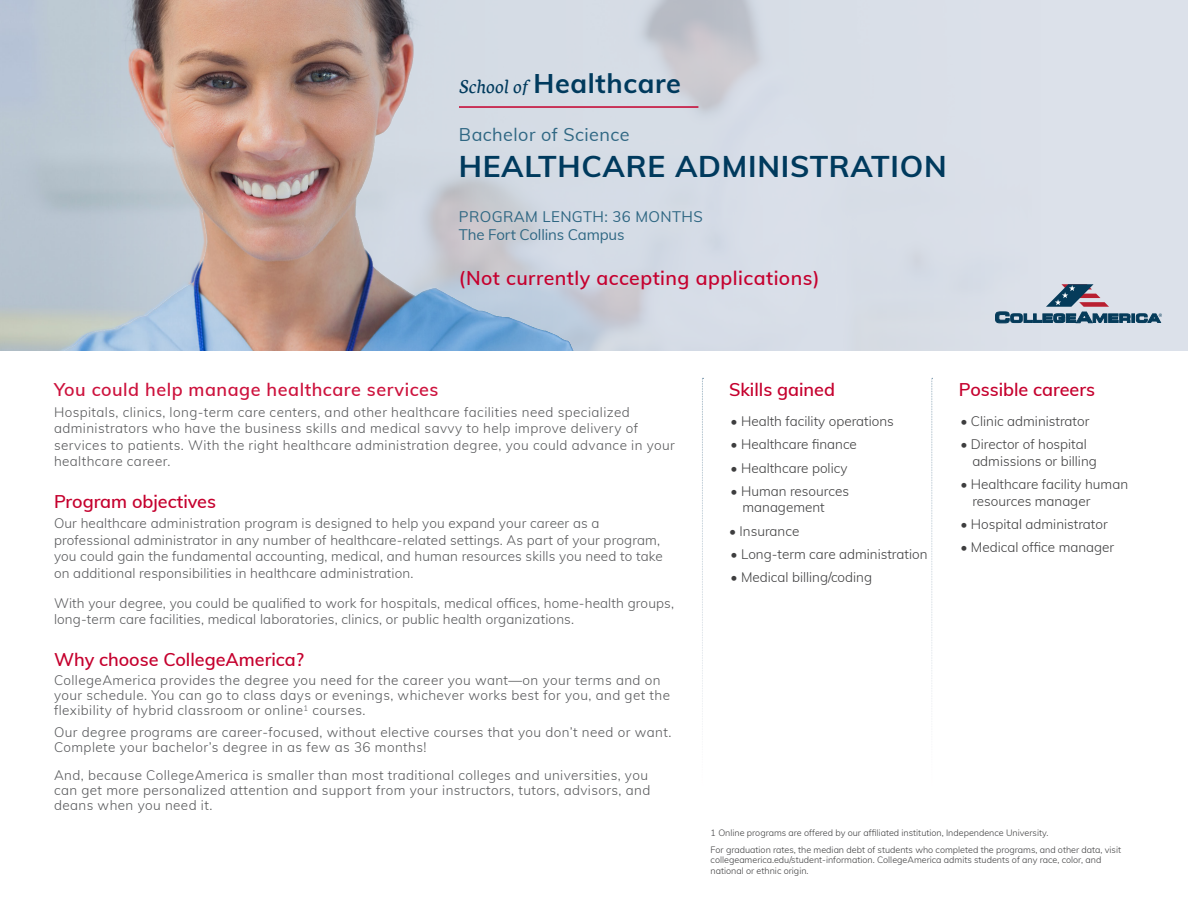
<style>
.page{position:relative;width:1188px;height:918px;background:#fff}
.page>*{position:absolute;margin:0;border:0;box-sizing:border-box;transform-origin:0 0}
.School_Of_Headline{font:700 30px "Muli";letter-spacing:.025em;color:#003a5d}
.School_of_Header{font:700 27px "Muli";letter-spacing:.025em;color:#003a5d}
.School_Of_Headline-2{font:600 19.5px "Muli";letter-spacing:.025em;color:#c5002e}
.Program_Overview_Hea{font:600 18px "Muli";color:#c5002e}
.Program_Overview_Hea-2{font:600 18px "Muli";letter-spacing:.03em;color:#cd123d}
.Program_Overview_Lis{font:600 18px "Muli";color:#c5002e}
.School_Of_Headline-3{font:18px "Muli";letter-spacing:.025em;color:#2f6783}
.School_Of_Headline-4{font:15px/18px "Muli";letter-spacing:.02em;color:#2f6783}
.Program_Overview_Bod{font:300 13.5px/15px "Muli";letter-spacing:.03em;color:#57585a}
.Program_Overview_Bod-2{font:300 13.5px/16.5px "Muli";letter-spacing:.01em;color:#57585a}
.Skills_Gained{font:300 13.5px/16.5px "Muli";color:#3e3e3f}
.Program_Overview_Dis{font:300 9px/10.5px "Muli";color:#3e3e3f}
.s1{font-family:"Neuton";font-weight:400;font-style:italic;font-size:21px}
</style>
<div class="page">
<div style="left:0;top:0;width:1188px;height:351px;background:#dce1ea"></div>
<img style="left:0;top:0;width:594px;height:351px">
<svg style="left:995px;top:284px;width:167px;height:39px"></svg>
<svg style="left:702px;top:378px;width:1px;height:349px"></svg>
<svg style="left:932px;top:378px;width:1px;height:250px"></svg>
<hr style="left:459px;top:106px;width:239px;height:2px;background:#c5002e">
<p class="School_of_Header" style="left:459px;top:64px;width:223px"><span class="s1">School of</span> Healthcare</p>
<p class="School_Of_Headline-3" style="left:459px;top:121px;width:172px">Bachelor of Science</p>
<p class="School_Of_Headline" style="left:459px;top:144px;width:489px">HEALTHCARE ADMINISTRATION</p>
<p class="School_Of_Headline-4" style="left:459px;top:207px;width:245px">PROGRAM LENGTH: 36 MONTHS<br>The Fort Collins Campus</p>
<p class="School_Of_Headline-2" style="left:459px;top:264px;width:362px">(Not currently accepting applications)</p>
<p class="Program_Overview_Hea-2" style="left:54px;top:376px;width:386px">You could help manage healthcare services</p>
<p class="Program_Overview_Bod" style="left:54px;top:403px;width:622px;line-height:16.5px">Hospitals, clinics, long-term care centers, and other healthcare facilities need specialized administrators who have the business skills and medical savvy to help improve delivery of services to patients. With the right healthcare administration degree, you could advance in your healthcare career.</p>
<p class="Program_Overview_Hea" style="left:54px;top:488px;width:164px">Program objectives</p>
<p class="Program_Overview_Bod-2" style="left:54px;top:515px;width:610px">Our healthcare administration program is designed to help you expand your career as a professional administrator in any number of healthcare-related settings. As part of your program, you could gain the fundamental accounting, medical, and human resources skills you need to take on additional responsibilities in healthcare administration.</p>
<p class="Program_Overview_Bod-2" style="left:54px;top:594px;width:622px">With your degree, you could be qualified to work for hospitals, medical offices, home-health groups, long-term care facilities, medical laboratories, clinics, or public health organizations.</p>
<p class="Program_Overview_Hea" style="left:54px;top:646px;width:251px">Why choose CollegeAmerica?</p>
<p class="Program_Overview_Bod" style="left:54px;top:672px;width:618px">CollegeAmerica provides the degree you need for the career you want—on your terms and on your schedule. You can go to class days or evenings, whichever works best for you, and get the flexibility of hybrid classroom or online<sup>1</sup> courses.</p>
<p class="Program_Overview_Bod" style="left:54px;top:724px;width:619px">Our degree programs are career-focused, without elective courses that you don’t need or want.<br>Complete your bachelor’s degree in as few as 36 months!</p>
<p class="Program_Overview_Bod" style="left:54px;top:767px;width:598px">And, because CollegeAmerica is smaller than most traditional colleges and universities, you can get more personalized attention and support from your instructors, tutors, advisors, and deans when you need it.</p>
<p class="Program_Overview_Lis" style="left:729px;top:376px;width:108px">Skills gained</p>
<p class="Skills_Gained" style="left:730px;top:412px;width:165px">• Health facility operations</p>
<p class="Skills_Gained" style="left:730px;top:436px;width:128px">• Healthcare finance</p>
<p class="Skills_Gained" style="left:730px;top:459px;width:118px">• Healthcare policy</p>
<p class="Skills_Gained" style="left:742px;top:482px;width:108px;text-indent:-12px">• Human resources management</p>
<p class="Skills_Gained" style="left:729px;top:522px;width:72px">• Insurance</p>
<p class="Skills_Gained" style="left:730px;top:545px;width:199px">• Long-term care administration</p>
<p class="Skills_Gained" style="left:730px;top:568px;width:143px">• Medical billing/coding</p>
<p class="Program_Overview_Lis" style="left:959px;top:376px;width:138px">Possible careers</p>
<p class="Skills_Gained" style="left:960px;top:412px;width:131px">• Clinic administrator</p>
<p class="Skills_Gained" style="left:972px;top:436px;width:126px;text-indent:-12px">• Director of hospital admissions or billing</p>
<p class="Skills_Gained" style="left:972px;top:475px;width:157px;text-indent:-12px">• Healthcare facility human resources manager</p>
<p class="Skills_Gained" style="left:960px;top:515px;width:149px">• Hospital administrator</p>
<p class="Skills_Gained" style="left:960px;top:538px;width:155px">• Medical office manager</p>
<p class="Program_Overview_Dis" style="left:711px;top:827px;width:339px">1 Online programs are offered by our affiliated institution, Independence University.</p>
<p class="Program_Overview_Dis" style="left:711px;top:844px;width:412px">For graduation rates, the median debt of students who completed the programs, and other data, visit collegeamerica.edu/student-information. CollegeAmerica admits students of any race, color, and national or ethnic origin.</p>
</div>
